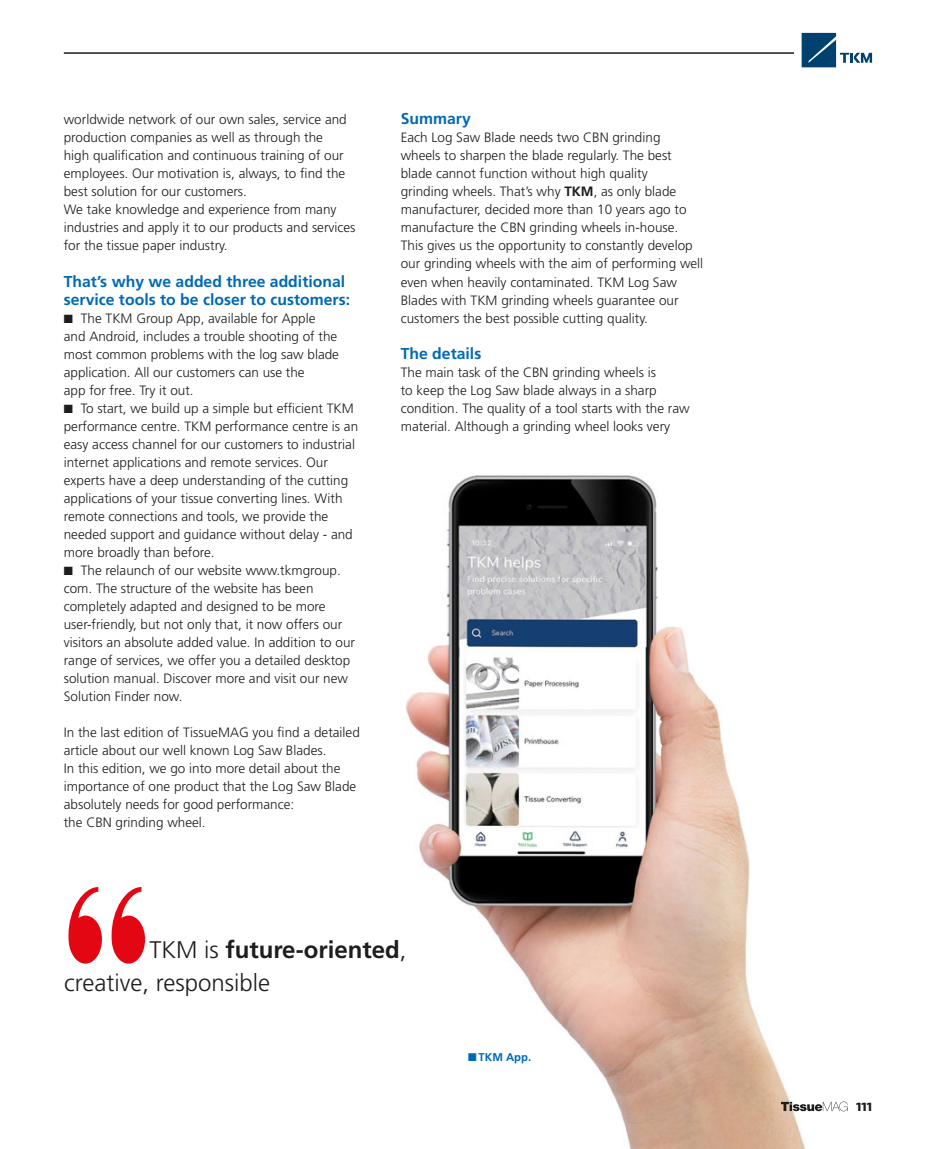
<style>
.page{position:relative;width:936px;height:1149px;background:#fff}
.page>*{position:absolute;margin:0;border:0;box-sizing:border-box;transform-origin:0 0}
.t1{font:300 24px/33px "Frutiger LT Std";color:#1d1d1b}
.t2{font:700 15.75px/18px "Frutiger LT Std";color:#0069b4}
.t3{font:300 13.5px/18px "Frutiger LT Std";color:#1d1d1b}
.t4{font:800 12px "Exo 2.0";color:#1d1d1b}
.t5{font:700 11.25px "Frutiger LT Std";color:#0069b4}
.s1{font-weight:700}
</style>
<div class="page">
<img style="left:406px;top:475px;width:418px;height:673px">
<svg style="left:780px;top:1101px;width:67px;height:9px"></svg>
<hr style="left:64px;top:52px;width:808px;height:2px;background:#1d1d1b">
<div style="left:794px;top:11px;width:79px;height:85px;background:#fff"></div>
<svg style="left:801px;top:33px;width:71px;height:34px"></svg>
<svg style="left:68px;top:887px;width:77px;height:76px"></svg>
<p class="t3" style="left:64px;top:111px;width:293px">worldwide network of our own sales, service and production companies as well as through the<br>high qualification and continuous training of our employees. Our motivation is, always, to find the best solution for our customers.<br>We take knowledge and experience from many industries and apply it to our products and services for the tissue paper industry.</p>
<p class="t2" style="left:64px;top:272px;width:288px">That’s why we added three additional service tools to be closer to customers:</p>
<p class="t3" style="left:64px;top:309px;width:277px">■ The TKM Group App, available for Apple and Android, includes a trouble shooting of the most common problems with the log saw blade application. All our customers can use the<br>app for free. Try it out.</p>
<p class="t3" style="left:64px;top:399px;width:296px">■ To start, we build up a simple but efficient TKM performance centre. TKM performance centre is an easy access channel for our customers to industrial internet applications and remote services. Our experts have a deep understanding of the cutting applications of your tissue converting lines. With remote connections and tools, we provide the needed support and guidance without delay - and more broadly than before.</p>
<p class="t3" style="left:64px;top:561px;width:293px">■ The relaunch of our website www.tkmgroup. com. The structure of the website has been completely adapted and designed to be more user-friendly, but not only that, it now offers our visitors an absolute added value. In addition to our range of services, we offer you a detailed desktop solution manual. Discover more and visit our new Solution Finder now.</p>
<p class="t3" style="left:64px;top:723px;width:297px">In the last edition of TissueMAG you find a detailed article about our well known Log Saw Blades.<br>In this edition, we go into more detail about the importance of one product that the Log Saw Blade absolutely needs for good performance:<br>the CBN grinding wheel.</p>
<p class="t2" style="left:401px;top:110px;width:72px">Summary</p>
<p class="t3" style="left:401px;top:129px;width:304px">Each Log Saw Blade needs two CBN grinding wheels to sharpen the blade regularly. The best blade cannot function without high quality<br>grinding wheels. That’s why <span class="s1">TKM</span>, as only blade manufacturer, decided more than 10 years ago to manufacture the CBN grinding wheels in-house.<br>This gives us the opportunity to constantly develop our grinding wheels with the aim of performing well even when heavily contaminated. TKM Log Saw Blades with TKM grinding wheels guarantee our customers the best possible cutting quality.</p>
<p class="t2" style="left:401px;top:344px;width:82px">The details</p>
<p class="t3" style="left:401px;top:363px;width:290px">The main task of the CBN grinding wheels is<br>to keep the Log Saw blade always in a sharp condition. The quality of a tool starts with the raw material. Although a grinding wheel looks very</p>
<h1 class="t1" style="left:64px;top:932px;width:343px;text-indent:85px">TKM is <span class="s1">future-oriented</span>, creative, responsible</h1>
<p class="t5" style="left:468px;top:1050px;width:65px">■ TKM App.</p>
<p class="t4" style="left:855px;top:1098px;width:18px">111</p>
</div>
